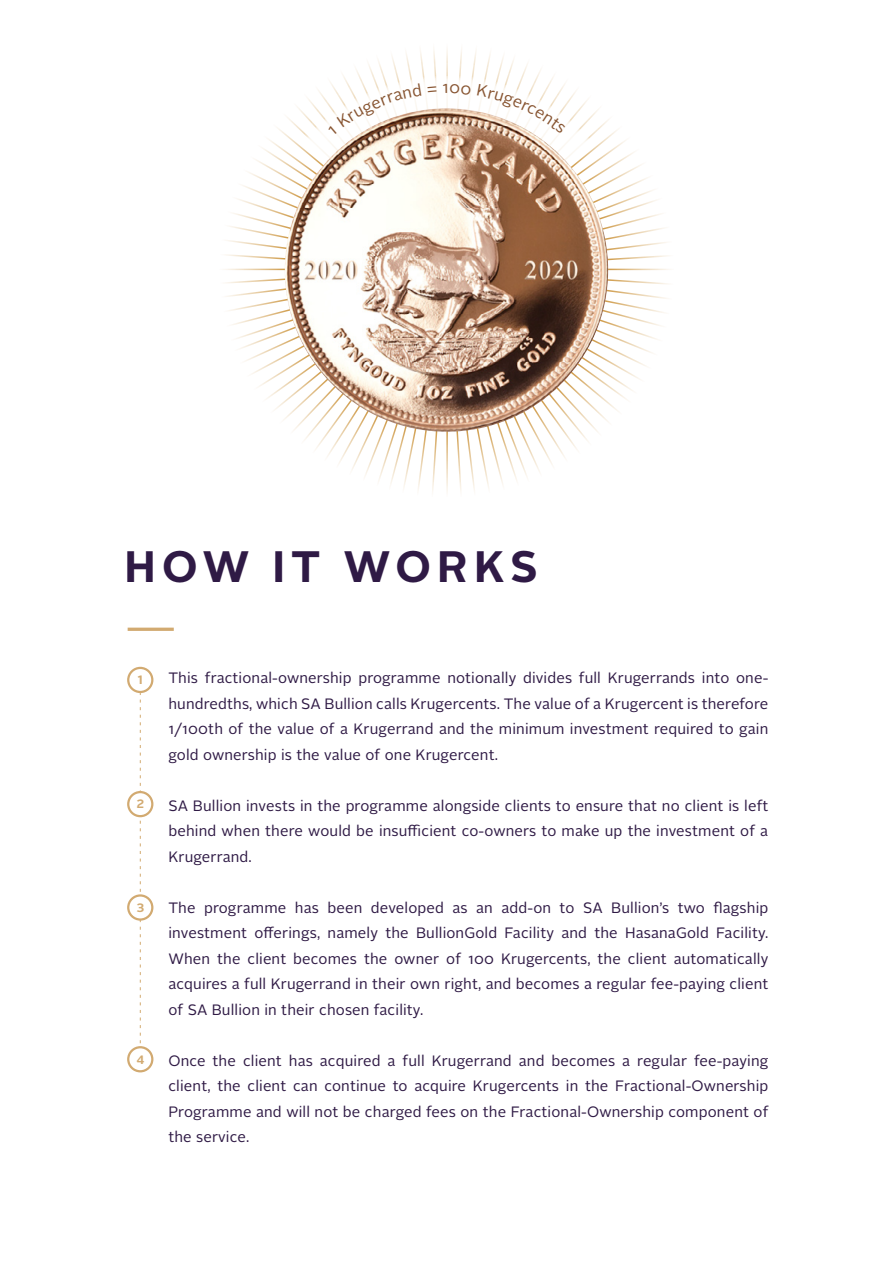
<style>
.page{position:relative;width:893px;height:1263px;background:#fff}
.page>*{position:absolute;margin:0;border:0;box-sizing:border-box;transform-origin:0 0}
.t1{font:700 43.95px "Alright Sans";color:#2f1a45}
.t2{font:15px/25.5px "Alright Sans";letter-spacing:.01em;color:#2f1a45;text-align:justify}
.t3{font:700 12.15px "Alright Sans";color:#d2aa71}
</style>
<div class="page">
<hr style="left:128px;top:628px;width:46px;height:3px;background:#d2aa71">
<svg style="left:140px;top:693px;width:1px;height:351px"></svg>
<div style="left:127px;top:667px;width:26px;height:26px;border:2px solid #d2aa71;border-radius:50%"></div>
<div style="left:128px;top:792px;width:24px;height:24px;background:#fff;border-radius:50%"></div>
<div style="left:127px;top:791px;width:26px;height:26px;border:2px solid #d2aa71;border-radius:50%"></div>
<div style="left:128px;top:895px;width:24px;height:24px;background:#fff;border-radius:50%"></div>
<div style="left:127px;top:894px;width:26px;height:27px;border:2px solid #d2aa71;border-radius:50%"></div>
<div style="left:127px;top:1046px;width:26px;height:26px;border:2px solid #d2aa71;border-radius:50%"></div>
<svg style="left:225px;top:49px;width:444px;height:443px"></svg>
<h1 class="t1" style="left:125px;top:536px;width:42px">HOW</h1>
<h1 class="t1" style="left:272px;top:536px;width:113px">IT WOR</h1>
<h1 class="t1" style="left:474px;top:536px;width:62px">KS</h1>
<p class="t3" style="left:138px;top:671px;width:7px">1</p>
<p class="t3" style="left:136px;top:796px;width:9px">2</p>
<p class="t3" style="left:136px;top:899px;width:9px">3</p>
<p class="t3" style="left:136px;top:1051px;width:9px">4</p>
<p class="t2" style="left:168px;top:665px;width:601px">This fractional-ownership programme notionally divides full Krugerrands into one&shy;hundredths, which SA Bullion calls Krugercents. The value of a Krugercent is therefore 1/100th of the value of a Krugerrand and the minimum investment required to gain gold ownership is the value of one Krugercent.</p>
<p class="t2" style="left:168px;top:793px;width:601px">SA Bullion invests in the programme alongside clients to ensure that no client is left behind when there would be insufficient co-owners to make up the investment of a Krugerrand.</p>
<p class="t2" style="left:168px;top:895px;width:601px">The programme has been developed as an add-on to SA Bullion’s two flagship investment offerings, namely the BullionGold Facility and the HasanaGold Facility.<br>When the client becomes the owner of 100 Krugercents, the client automatically acquires a full Krugerrand in their own right, and becomes a regular fee-paying client of SA Bullion in their chosen facility.</p>
<p class="t2" style="left:168px;top:1048px;width:601px">Once the client has acquired a full Krugerrand and becomes a regular fee-paying client, the client can continue to acquire Krugercents in the Fractional-Ownership Programme and will not be charged fees on the Fractional-Ownership component of the service.</p>
</div>
